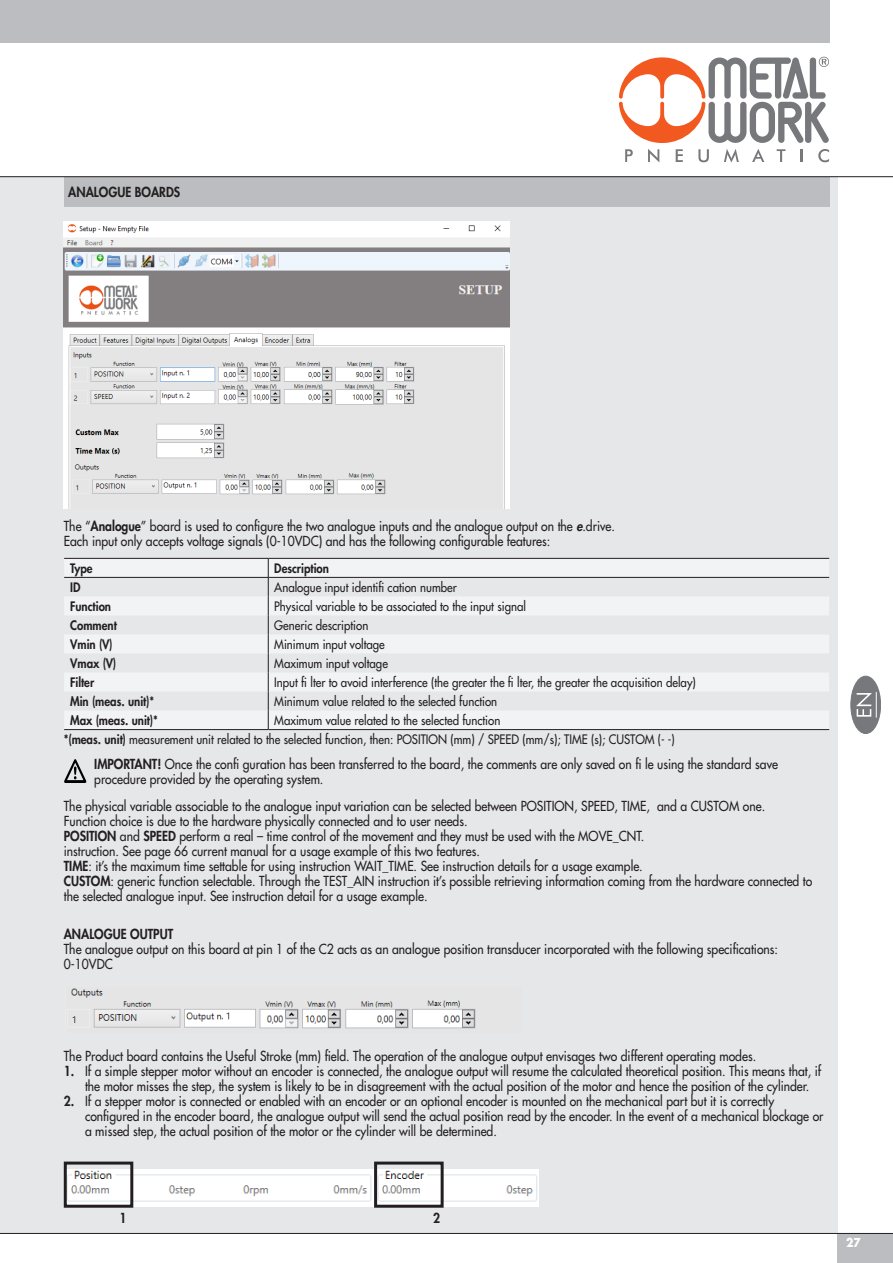
<style>
.page{position:relative;width:893px;height:1263px;background:#fff}
.page>*{position:absolute;margin:0;border:0;box-sizing:border-box;transform-origin:0 0}
.t1{font:500 13.5px/15px "Futura Std";color:#231f20;scale:.9 1}
.t2{font:800 13.5px "Futura Std";color:#231f20;scale:.9 1}
.t3{font:500 12.75px/18.9px "Futura Std";color:#231f20;scale:.9 1}
.t4{font:800 12.75px "Futura Std";color:#231f20;scale:.9 1}
.t5{font:700 12px "Futura Std";color:#fff;scale:.9 1}
.s1{font-weight:800}
.s2{font-weight:800;font-style:italic}
</style>
<div class="page">
<div style="left:838px;top:1233px;width:55px;height:30px;background:#bcbdc0"></div>
<div style="left:0;top:0;width:829px;height:43px;background:#bcbdc0"></div>
<svg style="left:625px;top:149px;width:8px;height:13px"></svg>
<svg style="left:648px;top:149px;width:11px;height:13px"></svg>
<svg style="left:676px;top:149px;width:7px;height:13px"></svg>
<svg style="left:698px;top:149px;width:11px;height:13px"></svg>
<svg style="left:724px;top:149px;width:15px;height:13px"></svg>
<svg style="left:752px;top:149px;width:12px;height:13px"></svg>
<svg style="left:777px;top:149px;width:8px;height:13px"></svg>
<svg style="left:800px;top:149px;width:2px;height:13px"></svg>
<svg style="left:818px;top:149px;width:11px;height:13px"></svg>
<svg style="left:619px;top:57px;width:210px;height:86px"></svg>
<div style="left:0;top:176px;width:838px;height:1057px;background:#e6e7e9"></div>
<svg style="left:64px;top:759px;width:22px;height:24px"></svg>
<div style="left:64px;top:177px;width:765px;height:30px;background:#bcbdc0"></div>
<img style="left:64px;top:221px;width:446px;height:287px">
<hr style="left:0;top:1233px;width:893px;height:1px;background:#231f20">
<svg style="left:65px;top:559px;width:764px;height:170px;fill:#f2f3f4"></svg>
<hr style="left:64px;top:558px;width:204px;height:1px;background:#231f20">
<hr style="left:268px;top:558px;width:561px;height:1px;background:#231f20">
<hr style="left:64px;top:577px;width:204px;height:1px;background:#231f20">
<hr style="left:268px;top:577px;width:561px;height:1px;background:#231f20">
<svg style="left:268px;top:559px;width:1px;height:170px"></svg>
<hr style="left:64px;top:729px;width:204px;height:1px;background:#231f20">
<hr style="left:268px;top:729px;width:561px;height:1px;background:#231f20">
<img style="left:71px;top:988px;width:405px;height:41px">
<img style="left:68px;top:1169px;width:471px;height:38px">
<div style="left:64px;top:1161px;width:69px;height:47px;border:3px solid #231f20"></div>
<div style="left:374px;top:1161px;width:70px;height:47px;border:3px solid #231f20"></div>
<hr style="left:0;top:176px;width:893px;height:1px;background:#231f20">
<div style="left:851px;top:676px;width:30px;height:57px;background:#76787b;border-radius:50%"></div>
<div style="left:850px;top:676px;width:31px;height:58px;border:1px solid #76787b;border-radius:50%"></div>
<svg style="left:856px;top:692px;width:21px;height:26px"></svg>
<p class="t2" style="left:68px;top:184px;width:126px">ANALOGUE BOARDS</p>
<p class="t1" style="left:64px;top:519px;width:614px">The “<span class="s1">Analogue</span>” board is used to configure the two analogue inputs and the analogue output on the <span class="s2">e</span>.drive.<br>Each input only accepts voltage signals (0-10VDC) and has the following configurable features:</p>
<p class="t4" style="left:70px;top:560px;width:26px">Type</p>
<p class="t4" style="left:274px;top:560px;width:62px">Description</p>
<p class="t4" style="left:70px;top:579px;width:13px">ID</p>
<p class="t3" style="left:274px;top:578px;width:204px">Analogue input identifi cation number</p>
<p class="t4" style="left:70px;top:598px;width:47px">Function</p>
<p class="t3" style="left:274px;top:597px;width:281px">Physical variable to be associated to the input signal</p>
<p class="t4" style="left:70px;top:617px;width:53px">Comment</p>
<p class="t3" style="left:274px;top:616px;width:106px">Generic description</p>
<p class="t4" style="left:70px;top:636px;width:49px">Vmin (V)</p>
<p class="t3" style="left:274px;top:635px;width:124px">Minimum input voltage</p>
<p class="t4" style="left:70px;top:655px;width:53px">Vmax (V)</p>
<p class="t3" style="left:274px;top:654px;width:128px">Maximum input voltage</p>
<p class="t4" style="left:70px;top:674px;width:28px">Filter</p>
<p class="t3" style="left:274px;top:673px;width:470px">Input fi lter to avoid interference (the greater the fi lter, the greater the acquisition delay)</p>
<p class="t4" style="left:70px;top:693px;width:95px">Min (meas. unit)*</p>
<p class="t3" style="left:274px;top:692px;width:249px">Minimum value related to the selected function</p>
<p class="t4" style="left:70px;top:712px;width:99px">Max (meas. unit)*</p>
<p class="t3" style="left:64px;top:711px;width:680px;text-indent:210px">Maximum value related to the selected function<br><span class="s1">*(meas. unit)</span> measurement unit related to the selected function, then: POSITION (mm) / SPEED (mm/s); TIME (s); CUSTOM (- -)</p>
<p class="t1" style="left:94px;top:757px;width:761px"><span class="s1">IMPORTANT!</span> Once the confi guration has been transferred to the board, the comments are only saved on fi le using the standard save procedure provided by the operating system.</p>
<p class="t1" style="left:64px;top:798px;width:833px">The physical variable associable to the analogue input variation can be selected between POSITION, SPEED, TIME, and a CUSTOM one.<br>Function choice is due to the hardware physically connected and to user needs.<br><span class="s1">POSITION</span> and <span class="s1">SPEED</span> perform a real – time control of the movement and they must be used with the MOVE_CNT.<br>instruction. See page 66 current manual for a usage example of this two features.<br><span class="s1">TIME</span>: it’s the maximum time settable for using instruction WAIT_TIME. See instruction details for a usage example.<br><span class="s1">CUSTOM</span>: generic function selectable. Through the TEST_AIN instruction it’s possible retrieving information coming from the hardware connected to the selected analogue input. See instruction detail for a usage example.</p>
<p class="t2" style="left:64px;top:925px;width:123px">ANALOGUE OUTPUT</p>
<p class="t1" style="left:64px;top:941px;width:795px">The analogue output on this board at pin 1 of the C2 acts as an analogue position transducer incorporated with the following specifications:<br>0-10VDC</p>
<p class="t1" style="left:64px;top:1048px;width:771px">The Product board contains the Useful Stroke (mm) field. The operation of the analogue output envisages two different operating modes.</p>
<p class="t1" style="left:85px;top:1063px;width:819px;text-indent:-21px"><span class="s1">1.</span> If a simple stepper motor without an encoder is connected, the analogue output will resume the calculated theoretical position. This means that, if the motor misses the step, the system is likely to be in disagreement with the actual position of the motor and hence the position of the cylinder.</p>
<p class="t1" style="left:85px;top:1093px;width:822px;text-indent:-21px"><span class="s1">2.</span> If a stepper motor is connected or enabled with an encoder or an optional encoder is mounted on the mechanical part but it is correctly configured in the encoder board, the analogue output will send the actual position read by the encoder. In the event of a mechanical blockage or a missed step, the actual position of the motor or the cylinder will be determined.</p>
<p class="t2" style="left:119px;top:1210px;width:9px">1</p>
<p class="t2" style="left:433px;top:1210px;width:9px">2</p>
<p class="t5" style="left:846px;top:1235px;width:18px">27</p>
</div>
